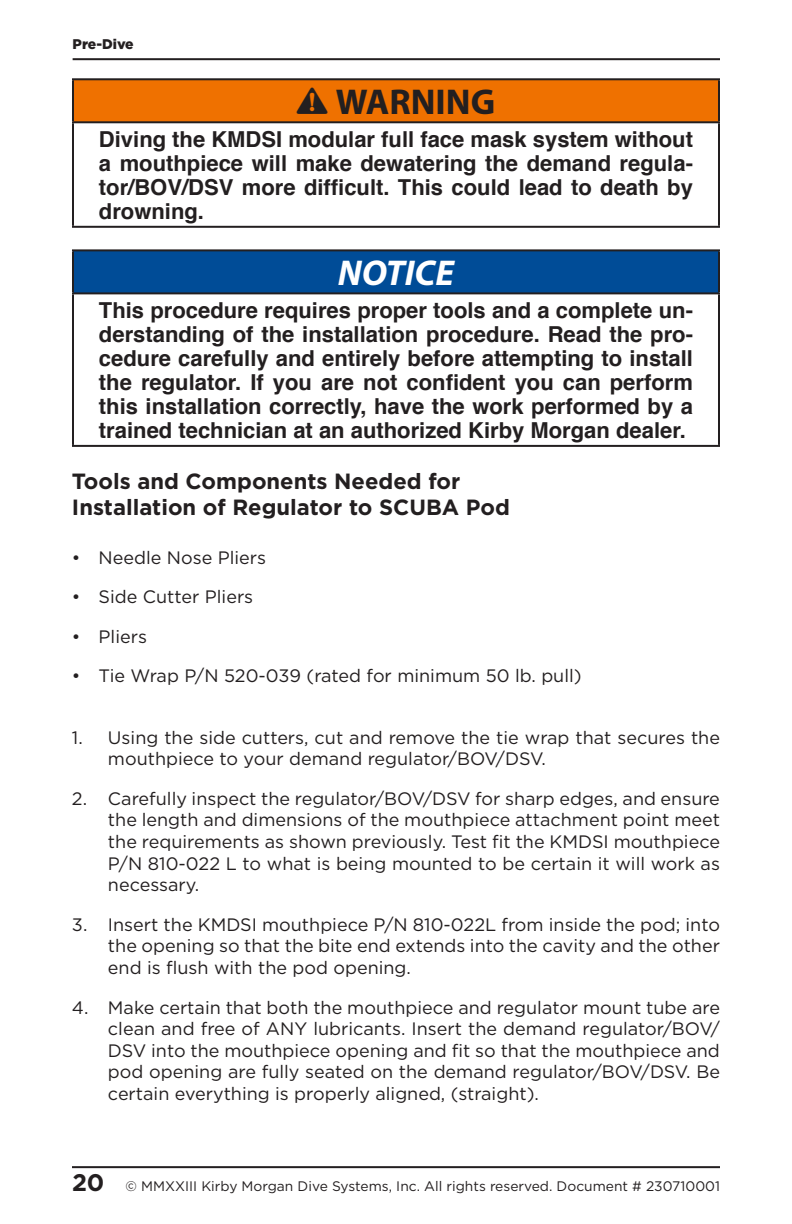
<style>
.page{position:relative;width:792px;height:1224px;background:#fff}
.page>*{position:absolute;margin:0;border:0;box-sizing:border-box;transform-origin:0 0}
.t1{font:700 36px "Myriad Pro";color:#231f20}
.Notice{font:italic 700 36px "Myriad Pro";color:#fff}
.DSI_2004_Warning{font:700 22px/24px "Helvetica";color:#231f20;text-align:justify}
.Section_X_X{font:700 22px/26.4px "Gotham";color:#231f20}
.t2{font:18px/21.6px "Gotham";color:#231f20;text-align:justify}
.t3{font:900 14px "Gotham";color:#231f20}
.t4{font:13.8px "Gotham";color:#231f20}
.s1{font-family:"ANSI Exclamation Mark";font-weight:400}
.s2{font-weight:700;font-size:24px}
</style>
<div class="page">
<hr style="left:73px;top:58px;width:647px;height:2px;background:#231f20">
<hr style="left:72px;top:1166px;width:648px;height:2px;background:#231f20">
<div style="left:73px;top:79px;width:646px;height:43px;background:#ef7100"></div>
<hr style="left:72px;top:123px;width:2px;height:103px;background:#231f20">
<hr style="left:718px;top:123px;width:2px;height:103px;background:#231f20">
<hr style="left:72px;top:226px;width:648px;height:2px;background:#231f20">
<hr style="left:72px;top:78px;width:648px;height:2px;background:#231f20">
<hr style="left:72px;top:80px;width:2px;height:41px;background:#231f20">
<hr style="left:718px;top:80px;width:2px;height:41px;background:#231f20">
<hr style="left:72px;top:121px;width:648px;height:2px;background:#231f20">
<div style="left:73px;top:250px;width:646px;height:43px;background:#004c97"></div>
<hr style="left:72px;top:294px;width:2px;height:151px;background:#231f20">
<hr style="left:718px;top:294px;width:2px;height:151px;background:#231f20">
<hr style="left:72px;top:445px;width:648px;height:2px;background:#231f20">
<hr style="left:72px;top:249px;width:648px;height:2px;background:#231f20">
<hr style="left:72px;top:251px;width:2px;height:41px;background:#231f20">
<hr style="left:718px;top:251px;width:2px;height:41px;background:#231f20">
<hr style="left:72px;top:292px;width:648px;height:2px;background:#231f20">
<p class="t3" style="left:73px;top:35px;width:63px">Pre-Dive</p>
<p class="t1" style="left:297px;top:79px;width:200px"><span class="s1">B</span> WARNING</p>
<p class="DSI_2004_Warning" style="left:99px;top:127px;width:596px">Diving the KMDSI modular full face mask system without a mouthpiece will make dewatering the demand regula&shy;tor/BOV/DSV more difficult. This could lead to death by drowning.</p>
<p class="Notice" style="left:338px;top:250px;width:118px">NOTICE</p>
<p class="DSI_2004_Warning" style="left:99px;top:298px;width:596px">This procedure requires proper tools and a complete un&shy;derstanding of the installation procedure. Read the pro&shy;cedure carefully and entirely before attempting to install the regulator. If you are not confident you can perform this installation correctly, have the work performed by a trained technician at an authorized Kirby Morgan dealer.</p>
<p class="Section_X_X" style="left:72px;top:467px;width:439px">Tools and Components Needed for<br>Installation of Regulator to SCUBA Pod</p>
<p class="t2" style="left:72px;top:546px;width:196px">• Needle Nose Pliers</p>
<p class="t2" style="left:72px;top:586px;width:183px">• Side Cutter Pliers</p>
<p class="t2" style="left:72px;top:625px;width:77px">• Pliers</p>
<p class="t2" style="left:72px;top:665px;width:511px">• Tie Wrap P/N 520-039 (rated for minimum 50 lb. pull)</p>
<p class="t2" style="left:108px;top:726px;width:614px;text-indent:-36px">1. Using the side cutters, cut and remove the tie wrap that secures the mouthpiece to your demand regulator/BOV/DSV.</p>
<p class="t2" style="left:108px;top:787px;width:614px;text-indent:-36px">2. Carefully inspect the regulator/BOV/DSV for sharp edges, and ensure the length and dimensions of the mouthpiece attachment point meet the requirements as shown previously. Test fit the KMDSI mouthpiece P/N 810-022 L to what is being mounted to be certain it will work as necessary.</p>
<p class="t2" style="left:108px;top:913px;width:614px;text-indent:-36px">3. Insert the KMDSI mouthpiece P/N 810-022L from inside the pod; into the opening so that the bite end extends into the cavity and the other end is flush with the pod opening.</p>
<p class="t2" style="left:108px;top:996px;width:614px;text-indent:-36px">4. Make certain that both the mouthpiece and regulator mount tube are clean and free of ANY lubricants. Insert the demand regulator/BOV/ DSV into the mouthpiece opening and fit so that the mouthpiece and pod opening are fully seated on the demand regulator/BOV/DSV. Be certain everything is properly aligned, (straight).</p>
<p class="t4" style="left:72px;top:1177px;width:650px"><span class="s2">20</span> © MMXXIII Kirby Morgan Dive Systems, Inc. All rights reserved. Document # 230710001</p>
</div>
